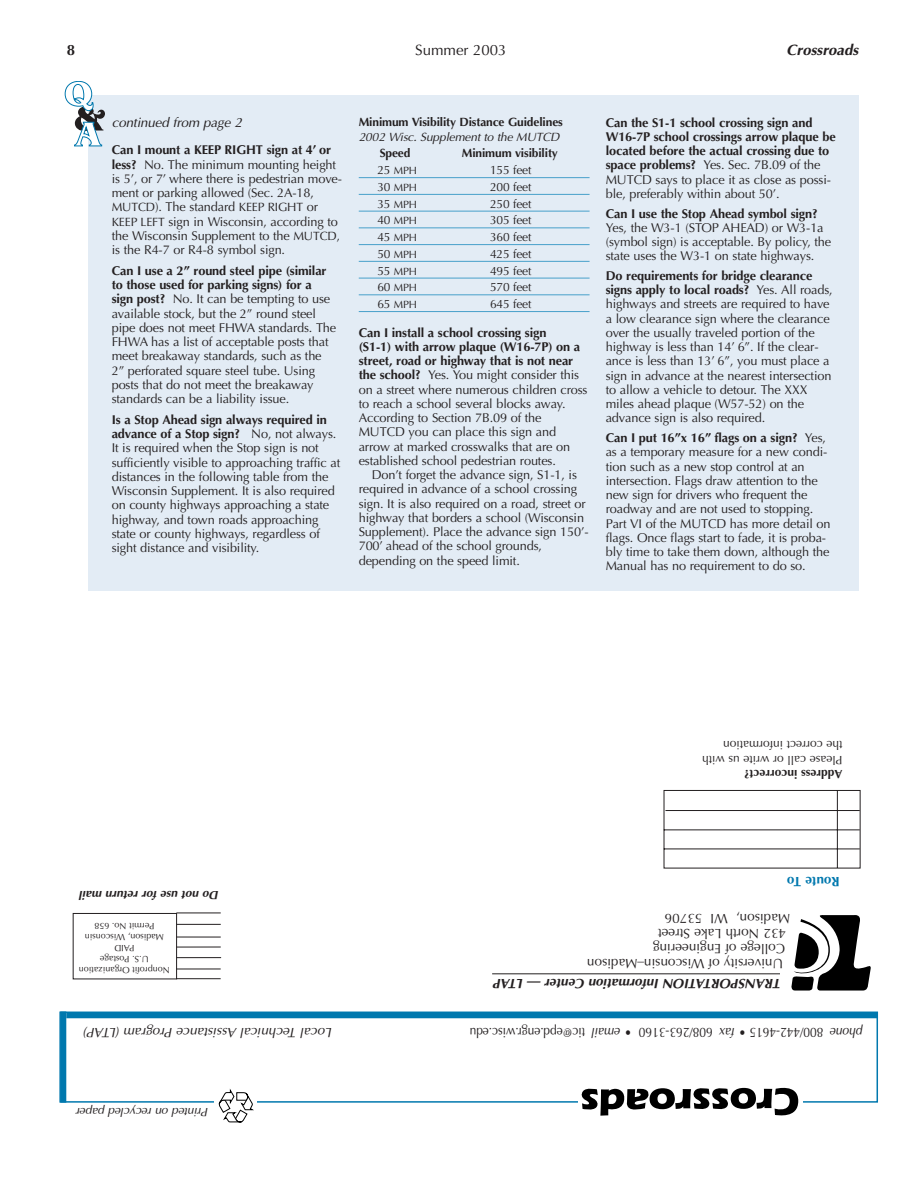
<style>
.page{position:relative;width:918px;height:1188px;background:#fff}
.page>*{position:absolute;margin:0;border:0;box-sizing:border-box;transform-origin:0 0}
.t1{font:15px "Optima";color:#231f20}
.t2{font:italic 700 15px "Optima";color:#231f20}
.t3{font:700 15px "Optima";color:#231f20}
.t4{font:13.5px "Optima";color:#231f20}
.t5{font:italic 13.5px "Optima";color:#231f20}
.t6{font:13.5px "Optima";color:#231f20;scale:.9 1}
.t7{font:italic 700 13.5px "Optima";color:#231f20}
.t8{font:700 13.5px "Optima";color:#0078ae}
.t9{font:italic 13.5px "Optima";color:#231f20;scale:.9 1}
.t10{font:12.75px/14.2px "Optima";letter-spacing:-.01em;color:#231f20}
.t11{font:700 12.75px/14.2px "Optima";letter-spacing:-.01em;color:#231f20}
.t12{font:12px/14.5px "Optima";letter-spacing:-.01em;color:#231f20}
.t13{font:700 12px "Optima";letter-spacing:-.01em;color:#231f20}
.t14{font:italic 12px "Optima";letter-spacing:-.01em;color:#231f20}
.t15{font:italic 700 12px "Optima";color:#231f20}
.t16{font:10.5px "Optima";letter-spacing:-.01em;color:#231f20}
.t17{font:9px/10.9px "Optima";color:#231f20;text-align:center}
.s1{font-weight:700}
.s2{font-size:12px}
.s3{font-weight:400}
.s4{font-style:italic}
</style>
<div class="page">
<div style="left:59px;top:1012px;width:819px;height:91px;border:2px solid #0078ae"></div>
<div style="left:578px;top:1082px;width:225px;height:37px;background:#fff"></div>
<div style="left:731px;top:1088px;width:25px;height:21px;background:#000;border-radius:50%"></div>
<div style="left:739px;top:1093px;width:9px;height:10px;background:#fff;border-radius:50%"></div>
<svg style="left:581px;top:1088px;width:70px;height:28px"></svg>
<svg style="left:675px;top:1088px;width:54px;height:21px"></svg>
<div style="left:650px;top:1088px;width:25px;height:21px;background:#000;border-radius:50%"></div>
<div style="left:657px;top:1094px;width:10px;height:10px;background:#fff;border-radius:50%"></div>
<svg style="left:756px;top:1087px;width:42px;height:29px"></svg>
<div style="left:66px;top:1012px;width:812px;height:6px;background:#0078ae"></div>
<svg style="left:791px;top:915px;width:80px;height:76px"></svg>
<hr style="left:492px;top:973px;width:288px;height:1px;background:#231f20">
<svg style="left:663px;top:790px;width:198px;height:78px"></svg>
<div style="left:73px;top:913px;width:104px;height:66px;border:1px solid #231f20"></div>
<hr style="left:176px;top:913px;width:45px;height:1px;background:#231f20">
<hr style="left:176px;top:978px;width:45px;height:1px;background:#231f20">
<hr style="left:176px;top:957px;width:45px;height:1px;background:#231f20">
<hr style="left:176px;top:969px;width:45px;height:1px;background:#231f20">
<hr style="left:176px;top:924px;width:45px;height:1px;background:#231f20">
<hr style="left:176px;top:937px;width:45px;height:1px;background:#231f20">
<hr style="left:176px;top:947px;width:45px;height:1px;background:#231f20">
<div style="left:60px;top:1012px;width:6px;height:91px;background:#0078ae"></div>
<div style="left:215px;top:1093px;width:42px;height:20px;background:#fff"></div>
<svg style="left:219px;top:1089px;width:35px;height:34px"></svg>
<div style="left:88px;top:95px;width:771px;height:495px;background:#e3ecf5"></div>
<hr style="left:359px;top:177px;width:231px;height:1px;background:#47a0ca">
<hr style="left:359px;top:194px;width:231px;height:1px;background:#47a0ca">
<hr style="left:359px;top:211px;width:231px;height:1px;background:#47a0ca">
<hr style="left:359px;top:228px;width:231px;height:1px;background:#47a0ca">
<hr style="left:359px;top:244px;width:231px;height:1px;background:#47a0ca">
<hr style="left:359px;top:261px;width:231px;height:1px;background:#47a0ca">
<hr style="left:359px;top:278px;width:231px;height:1px;background:#47a0ca">
<hr style="left:359px;top:295px;width:231px;height:1px;background:#47a0ca">
<hr style="left:359px;top:311px;width:231px;height:1px;background:#47a0ca">
<svg style="left:65px;top:81px;width:40px;height:65px"></svg>
<p class="t3" style="left:67px;top:43px;width:10px">8</p>
<p class="t1" style="left:415px;top:43px;width:93px">Summer 2003</p>
<p class="t2" style="left:787px;top:43px;width:73px">Crossroads</p>
<p class="t5" style="left:112px;top:117px;width:132px">continued from page 2</p>
<p class="t10" style="left:112px;top:144px;width:232px"><span class="s1">Can I mount a KEEP RIGHT sign at 4’ or less?</span> No. The minimum mounting height is 5’, or 7’ where there is pedestrian move&shy;ment or parking allowed (Sec. 2A-18, <span class="s2">MUTCD</span>). The standard <span class="s2">KEEP RIGHT</span> or <span class="s2">KEEP LEFT</span> sign in Wisconsin, according to the Wisconsin Supplement to the <span class="s2">MUTCD, </span>is the R4-7 or R4-8 symbol sign.</p>
<p class="t10" style="left:112px;top:265px;width:226px"><span class="s1">Can I use a 2” round steel pipe (similar to those used for parking signs) for a sign post?</span> No. It can be tempting to use available stock, but the 2” round steel pipe does not meet FHWA standards. The FHWA has a list of acceptable posts that meet breakaway standards, such as the 2” perforated square steel tube. Using posts that do not meet the breakaway standards can be a liability issue.</p>
<p class="t10" style="left:112px;top:414px;width:230px"><span class="s1">Is a Stop Ahead sign always required in advance of a Stop sign?</span> No, not always.<br>It is required when the Stop sign is not sufficiently visible to approaching traffic at distances in the following table from the Wisconsin Supplement. It is also required on county highways approaching a state highway, and town roads approaching state or county highways, regardless of sight distance and visibility.</p>
<p class="t13" style="left:359px;top:117px;width:206px">Minimum Visibility Distance Guidelines</p>
<p class="t14" style="left:359px;top:132px;width:202px">2002 Wisc. Supplement to the MUTCD</p>
<p class="t13" style="left:380px;top:148px;width:32px">Speed</p>
<p class="t13" style="left:462px;top:148px;width:98px">Minimum visibility</p>
<p class="t16" style="left:377px;top:166px;width:41px"><span class="s2">25</span> MPH</p>
<p class="t12" style="left:490px;top:164px;width:43px">155 feet</p>
<p class="t16" style="left:377px;top:183px;width:41px"><span class="s2">30</span> MPH</p>
<p class="t12" style="left:490px;top:181px;width:43px">200 feet</p>
<p class="t16" style="left:377px;top:200px;width:41px"><span class="s2">35</span> MPH</p>
<p class="t12" style="left:490px;top:197px;width:43px">250 feet</p>
<p class="t16" style="left:377px;top:216px;width:41px"><span class="s2">40</span> MPH</p>
<p class="t12" style="left:490px;top:214px;width:43px">305 feet</p>
<p class="t16" style="left:377px;top:233px;width:41px"><span class="s2">45</span> MPH</p>
<p class="t12" style="left:490px;top:231px;width:43px">360 feet</p>
<p class="t16" style="left:377px;top:250px;width:41px"><span class="s2">50</span> MPH</p>
<p class="t12" style="left:490px;top:248px;width:43px">425 feet</p>
<p class="t16" style="left:377px;top:267px;width:41px"><span class="s2">55</span> MPH</p>
<p class="t12" style="left:490px;top:264px;width:43px">495 feet</p>
<p class="t16" style="left:377px;top:283px;width:41px"><span class="s2">60</span> MPH</p>
<p class="t12" style="left:490px;top:281px;width:43px">570 feet</p>
<p class="t16" style="left:377px;top:300px;width:41px"><span class="s2">65</span> MPH</p>
<p class="t12" style="left:490px;top:298px;width:43px">645 feet</p>
<p class="t10" style="left:359px;top:326px;width:230px"><span class="s1">Can I install a school crossing sign<br>(S1-1) with arrow plaque (W16-7P) on a street, road or highway that is not near the school?</span> Yes. You might consider this on a street where numerous children cross to reach a school several blocks away.<br>According to Section 7B.09 of the MUTCD you can place this sign and arrow at marked crosswalks that are on established school pedestrian routes.</p>
<p class="t10" style="left:359px;top:469px;width:231px;text-indent:13px">Don’t forget the advance sign, S1-1, is required in advance of a school crossing sign. It is also required on a road, street or highway that borders a school (Wisconsin Supplement). Place the advance sign 150’- 700’ ahead of the school grounds, depending on the speed limit.</p>
<p class="t11" style="left:606px;top:116px;width:231px">Can the S1-1 school crossing sign and W16-7P school crossings arrow plaque be located before the actual crossing due to space problems? <span class="s3">Yes. Sec. 7B.09 of the MUTCD says to place it as close as possi&shy;ble, preferably within about 50’.</span></p>
<p class="t11" style="left:606px;top:207px;width:214px">Can I use the Stop Ahead symbol sign?</p>
<p class="t10" style="left:606px;top:222px;width:227px">Yes, the W3-1 (STOP AHEAD) or W3-1a (symbol sign) is acceptable. By policy, the state uses the W3-1 on state highways.</p>
<p class="t10" style="left:606px;top:270px;width:229px"><span class="s1">Do requirements for bridge clearance signs apply to local roads?</span> Yes. All roads, highways and streets are required to have a low clearance sign where the clearance over the usually traveled portion of the highway is less than 14’ 6”. If the clear&shy;ance is less than 13’ 6”, you must place a sign in advance at the nearest intersection to allow a vehicle to detour. The XXX miles ahead plaque (W57-52) on the advance sign is also required.</p>
<p class="t10" style="left:606px;top:432px;width:226px"><span class="s1">Can I put 16”x 16” flags on a sign?</span> Yes, as a temporary measure for a new condi&shy;tion such as a new stop control at an intersection. Flags draw attention to the new sign for drivers who frequent the roadway and are not used to stopping.<br>Part VI of the MUTCD has more detail on flags. Once flags start to fade, it is proba&shy;bly time to take them down, although the Manual has no requirement to do so.</p>
<p class="t15" style="left:219px;top:900px;width:141px;rotate:-180deg">Do not use for return mail</p>
<p class="t17" style="left:170px;top:975px;width:93px;rotate:-180deg">Nonprofit Organization<br>U.S. Postage<br>PAID<br>Madison, Wisconsin<br>Permit No. 658</p>
<p class="t12" style="left:843px;top:766px;width:142px;rotate:-180deg">Please call or write us with the correct information</p>
<p class="t13" style="left:843px;top:779px;width:100px;rotate:-180deg">Address incorrect?</p>
<p class="t8" style="left:840px;top:888px;width:54px;rotate:-180deg">Route To</p>
<p class="t4" style="left:790px;top:924px;width:127px;rotate:-180deg">Madison, WI 53706</p>
<p class="t4" style="left:786px;top:939px;width:129px;rotate:-180deg">432 North Lake Street</p>
<p class="t4" style="left:785px;top:954px;width:134px;rotate:-180deg">College of Engineering</p>
<p class="t4" style="left:783px;top:969px;width:198px;rotate:-180deg">University of Wisconsin–Madison</p>
<p class="t7" style="left:781px;top:990px;width:289px;rotate:-180deg">TRANSPORTATION Information Center — LTAP</p>
<p class="t5" style="left:333px;top:1038px;width:250px;rotate:-180deg">Local Technical Assistance Program (LTAP)</p>
<p class="t6" style="left:585px;top:1038px;width:130px;rotate:-180deg">tic@epd.engr.wisc.edu</p>
<p class="t6" style="left:713px;top:1038px;width:135px;rotate:-180deg">608/263-3160 • <span class="s4">email</span></p>
<p class="t6" style="left:823px;top:1038px;width:117px;rotate:-180deg">800/442-4615 • <span class="s4">fax</span></p>
<p class="t9" style="left:863px;top:1038px;width:38px;rotate:-180deg">phone</p>
<p class="t14" style="left:209px;top:1117px;width:134px;rotate:-180deg">Printed on recycled paper</p>
</div>
